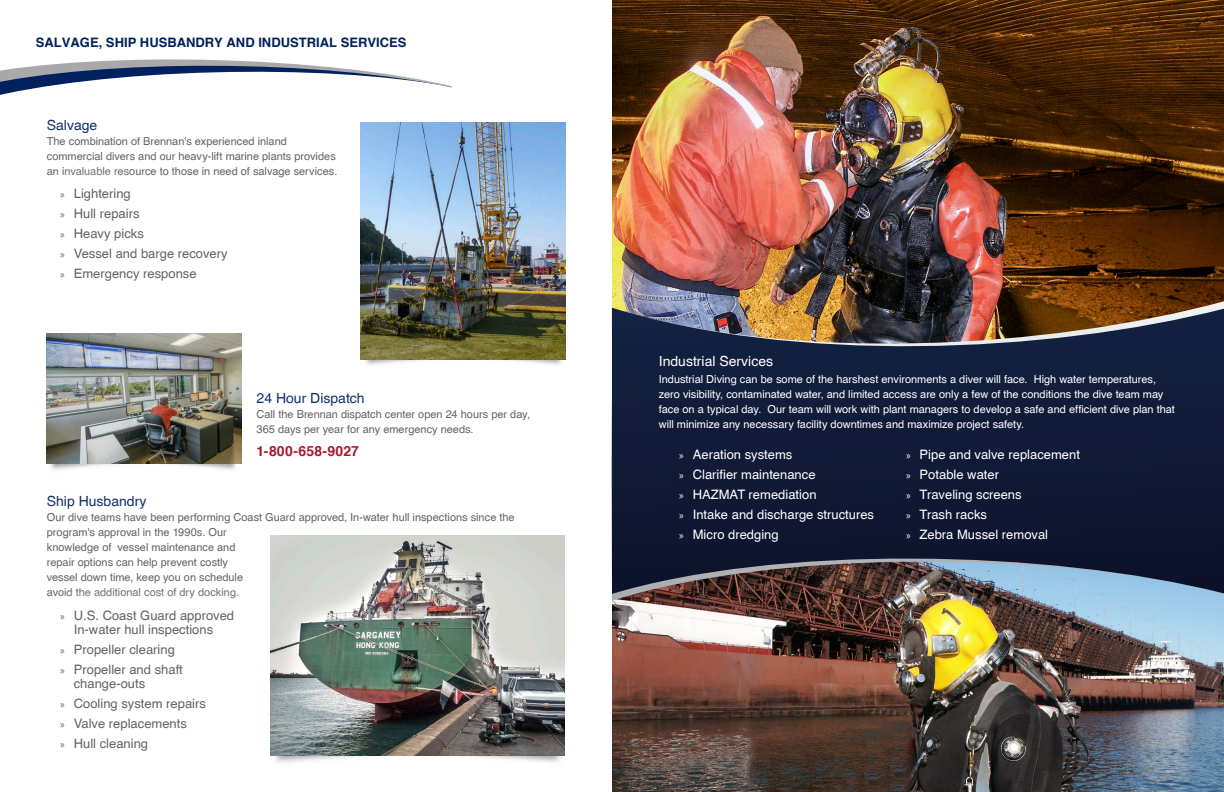
<style>
.page{position:relative;width:1224px;height:792px;background:#fff}
.page>*{position:absolute;margin:0;border:0;box-sizing:border-box;transform-origin:0 0}
.Paragraph_Head{font:14px "Helvetica";color:#123068}
.Paragraph_Head-2{font:14px "Helvetica";color:#fff}
.t1{font:700 14px "Helvetica";letter-spacing:.01em;color:#ae172b}
.t2{font:13px/14px "Helvetica";color:#636366;text-align:center}
.t3{font:13px "Helvetica";color:#fff}
.Body_copy{font:700 13px "Helvetica";color:#00215d}
.Body_Copy_Grey{font:11px/15px "Helvetica";color:#636366}
.Body_Copy_Grey-2{font:11px/15px "Helvetica";letter-spacing:-.005em;color:#fff}
.s1{font-family:"Myriad Pro";font-size:11px}
</style>
<div class="page">
<img style="left:612px;top:0;width:612px;height:301px">
<img style="left:612px;top:301px;width:612px;height:6px">
<img style="left:612px;top:601px;width:612px;height:191px">
<img style="left:612px;top:307px;width:612px;height:294px">
<img style="left:274px;top:756px;width:287px;height:7px">
<img style="left:363px;top:359px;width:201px;height:6px">
<img style="left:50px;top:464px;width:186px;height:6px">
<svg style="left:612px;top:308px;width:612px;height:286px;background:#22283f"></svg>
<svg style="left:0;top:59px;width:452px;height:36px"></svg>
<img style="left:361px;top:122px;width:204px;height:237px">
<img style="left:270px;top:535px;width:295px;height:221px">
<img style="left:47px;top:334px;width:194px;height:130px">
<p class="Body_copy" style="left:36px;top:34px;width:372px">SALVAGE, SHIP HUSBANDRY AND INDUSTRIAL SERVICES</p>
<p class="Paragraph_Head" style="left:47px;top:116px;width:52px">Salvage</p>
<p class="Body_Copy_Grey" style="left:47px;top:133px;width:292px">The combination of Brennan's experienced inland commercial divers and our heavy-lift marine plants provides an invaluable resource to those in need of salvage services.</p>
<p class="t2" style="left:60px;top:187px;width:72px"><span class="s1">»</span> Lightering</p>
<p class="t2" style="left:60px;top:207px;width:81px"><span class="s1">»</span> Hull repairs</p>
<p class="t2" style="left:60px;top:227px;width:85px"><span class="s1">»</span> Heavy picks</p>
<p class="t2" style="left:60px;top:247px;width:169px"><span class="s1">»</span> Vessel and barge recovery</p>
<p class="t2" style="left:60px;top:267px;width:138px"><span class="s1">»</span> Emergency response</p>
<p class="Paragraph_Head" style="left:257px;top:389px;width:110px">24 Hour Dispatch</p>
<p class="Body_Copy_Grey" style="left:257px;top:406px;width:275px">Call the Brennan dispatch center open 24 hours per day,<br>365 days per year for any emergency needs.</p>
<p class="t1" style="left:257px;top:442px;width:104px">1-800-658-9027</p>
<p class="Paragraph_Head" style="left:47px;top:492px;width:101px">Ship Husbandry</p>
<p class="Body_Copy_Grey" style="left:47px;top:509px;width:469px">Our dive teams have been performing Coast Guard approved, In-water hull inspections since the program's approval in the 1990s. Our<br>knowledge of vessel maintenance and<br>repair options can help prevent costly<br>vessel down time, keep you on schedule<br>avoid the additional cost of dry docking.</p>
<p class="t2" style="left:60px;top:608px;width:175px"><span class="s1">»</span> U.S. Coast Guard approved<br>In-water hull inspections</p>
<p class="t2" style="left:60px;top:642px;width:116px"><span class="s1">»</span> Propeller clearing</p>
<p class="t2" style="left:74px;top:662px;width:111px;text-align:left;text-indent:-14px"><span class="s1">»</span> Propeller and shaft change-outs</p>
<p class="t2" style="left:60px;top:696px;width:147px"><span class="s1">»</span> Cooling system repairs</p>
<p class="t2" style="left:60px;top:716px;width:128px"><span class="s1">»</span> Valve replacements</p>
<p class="t2" style="left:60px;top:736px;width:89px"><span class="s1">»</span> Hull cleaning</p>
<p class="Paragraph_Head-2" style="left:659px;top:352px;width:116px">Industrial Services</p>
<p class="Body_Copy_Grey-2" style="left:659px;top:371px;width:518px">Industrial Diving can be some of the harshest environments a diver will face. High water temperatures, zero visibility, contaminated water, and limited access are only a few of the conditions the dive team may face on a typical day. Our team will work with plant managers to develop a safe and efficient dive plan that will minimize any necessary facility downtimes and maximize project safety.</p>
<p class="t3" style="left:679px;top:446px;width:115px"><span class="s1">»</span> Aeration systems</p>
<p class="t3" style="left:679px;top:466px;width:138px"><span class="s1">»</span> Clarifier maintenance</p>
<p class="t3" style="left:679px;top:486px;width:139px"><span class="s1">»</span> HAZMAT remediation</p>
<p class="t3" style="left:679px;top:506px;width:196px"><span class="s1">»</span> Intake and discharge structures</p>
<p class="t3" style="left:679px;top:526px;width:101px"><span class="s1">»</span> Micro dredging</p>
<p class="t3" style="left:906px;top:446px;width:175px"><span class="s1">»</span> Pipe and valve replacement</p>
<p class="t3" style="left:906px;top:466px;width:94px"><span class="s1">»</span> Potable water</p>
<p class="t3" style="left:906px;top:486px;width:117px"><span class="s1">»</span> Traveling screens</p>
<p class="t3" style="left:906px;top:506px;width:82px"><span class="s1">»</span> Trash racks</p>
<p class="t3" style="left:906px;top:526px;width:144px"><span class="s1">»</span> Zebra Mussel removal</p>
</div>
